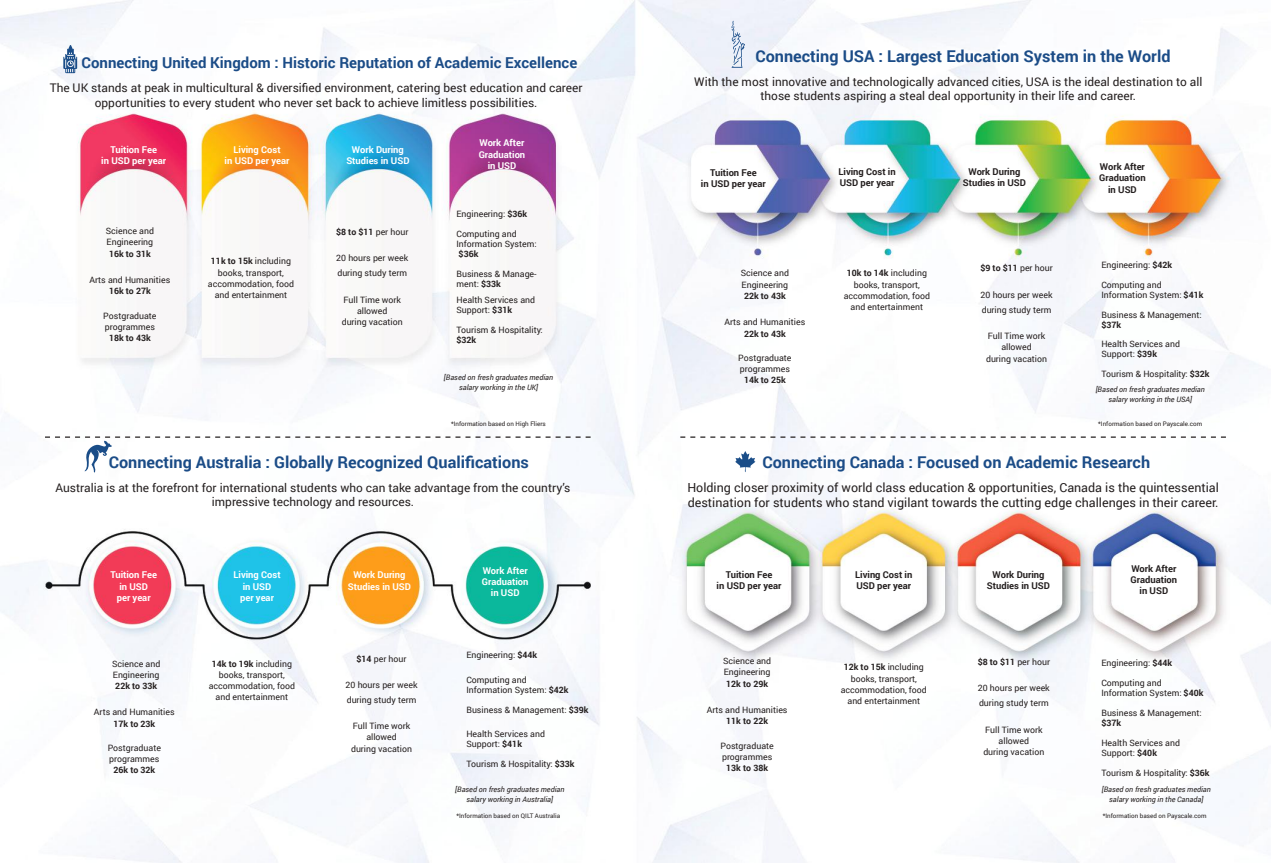
<style>
.page{position:relative;width:1271px;height:863px;background:#fff}
.page>*{position:absolute;margin:0;border:0;box-sizing:border-box;transform-origin:0 0}
.t1{font:700 16.25px "Roboto";color:#1b4c87}
.t2{font:700 15px "Roboto";color:#1b4c87}
.t3{font:12.5px/15px "Roboto";color:#241f1f}
.t4{font:11.88px/14.2px "Roboto";color:#241f1f;text-align:center}
.t5{font:700 9.38px/11.2px "Roboto";color:#241f1f;text-align:center}
.t6{font:700 9.38px/11.2px "Roboto";color:#fff;text-align:center}
.t7{font:8.75px/11.2px "Roboto";color:#241f1f}
.t8{font:700 8.75px "Roboto";color:#241f1f}
.t9{font:italic 7.5px/10px "Roboto";color:#241f1f;text-align:center}
.t10{font:6.25px "Roboto";color:#241f1f}
.s1{font-weight:700}
.s2{font-weight:400}
</style>
<div class="page">
<img style="left:0;top:0;width:1271px;height:862px">
<svg style="left:680px;top:436px;width:546px;height:1px"></svg>
<svg style="left:45px;top:436px;width:545px;height:36px"></svg>
<svg style="left:63px;top:45px;width:14px;height:28px"></svg>
<svg style="left:731px;top:21px;width:14px;height:47px"></svg>
<svg style="left:735px;top:451px;width:20px;height:21px"></svg>
<h2 class="t2" style="left:82px;top:52px;width:497px">Connecting United Kingdom : Historic Reputation of Academic Excellence</h2>
<h3 class="t4" style="left:50px;top:81px;width:534px">The UK stands at peak in multicultural &amp; diversified environment, catering best education and career opportunities to every student who never set back to achieve limitless possibilities.</h3>
<p class="t6" style="left:101px;top:143px;width:66px">Tuition Fee<br>in USD per year</p>
<p class="t6" style="left:225px;top:143px;width:66px">Living Cost<br>in USD per year</p>
<p class="t7" style="left:106px;top:225px;width:50px">Science and<br>Engineering</p>
<p class="t8" style="left:109px;top:247px;width:43px">16k to 31k</p>
<p class="t7" style="left:90px;top:274px;width:82px">Arts and Humanities</p>
<p class="t8" style="left:109px;top:285px;width:43px">16k to 27k</p>
<p class="t7" style="left:103px;top:309px;width:55px">Postgraduate programmes</p>
<p class="t8" style="left:109px;top:331px;width:43px">18k to 43k</p>
<p class="t7" style="left:208px;top:255px;width:88px;text-align:center"><span class="s1">11k to 15k</span> including books, transport, accommodation, food and entertainment</p>
<p class="t6" style="left:346px;top:143px;width:65px">Work During<br>Studies in USD</p>
<p class="t6" style="left:479px;top:137px;width:48px">Work After<br>Graduation in USD</p>
<p class="t8" style="left:336px;top:226px;width:74px">$8 to $11 <span class="s2">per hour</span></p>
<p class="t7" style="left:336px;top:250px;width:73px;line-height:15px">20 hours per week during study term</p>
<p class="t7" style="left:342px;top:293px;width:63px;text-align:center">Full Time work allowed<br>during vacation</p>
<p class="t7" style="left:456px;top:208px;width:72px">Engineering: <span class="s1">$36k</span></p>
<p class="t7" style="left:456px;top:228px;width:82px;line-height:10px">Computing and<br>Information System:</p>
<p class="t8" style="left:458px;top:247px;width:21px">$36k</p>
<p class="t7" style="left:456px;top:268px;width:82px;line-height:10px">Business &amp; Manage&shy;ment: <span class="s1">$33k</span></p>
<p class="t7" style="left:456px;top:294px;width:80px;line-height:10px">Health Services and<br>Support: <span class="s1">$31k</span></p>
<p class="t7" style="left:456px;top:323px;width:88px">Tourism &amp; Hospitality:</p>
<p class="t8" style="left:456px;top:333px;width:21px">$32k</p>
<p class="t9" style="left:444px;top:372px;width:111px">[Based on fresh graduates median salary working in the UK]</p>
<p class="t10" style="left:451px;top:419px;width:96px">*Information based on High Fliers</p>
<h1 class="t1" style="left:109px;top:450px;width:422px">Connecting Australia : Globally Recognized Qualifications</h1>
<h3 class="t4" style="left:55px;top:479px;width:516px">Australia is at the forefront for international students who can take advantage from the country’s impressive technology and resources.</h3>
<p class="t6" style="left:233px;top:569px;width:49px">Living Cost in USD<br>per year</p>
<p class="t6" style="left:482px;top:564px;width:48px">Work After<br>Graduation in USD</p>
<p class="t6" style="left:110px;top:569px;width:48px">Tuition Fee in USD<br>per year</p>
<p class="t6" style="left:348px;top:569px;width:65px">Work During<br>Studies in USD</p>
<p class="t7" style="left:112px;top:657px;width:50px">Science and<br>Engineering</p>
<p class="t8" style="left:115px;top:679px;width:43px">22k to 33k</p>
<p class="t7" style="left:94px;top:706px;width:82px">Arts and Humanities</p>
<p class="t8" style="left:113px;top:717px;width:43px">17k to 23k</p>
<p class="t7" style="left:108px;top:741px;width:55px">Postgraduate programmes</p>
<p class="t8" style="left:113px;top:763px;width:43px">26k to 32k</p>
<p class="t7" style="left:209px;top:657px;width:88px;text-align:center"><span class="s1">14k to 19k</span> including books, transport, accommodation, food and entertainment</p>
<p class="t7" style="left:356px;top:652px;width:51px"><span class="s1">$14</span> per hour</p>
<p class="t7" style="left:346px;top:676px;width:73px;line-height:15px">20 hours per week during study term</p>
<p class="t7" style="left:351px;top:719px;width:63px;text-align:center">Full Time work allowed<br>during vacation</p>
<p class="t7" style="left:466px;top:648px;width:72px">Engineering: <span class="s1">$44k</span></p>
<p class="t7" style="left:466px;top:674px;width:104px;line-height:10px">Computing and<br>Information System: <span class="s1">$42k</span></p>
<p class="t7" style="left:466px;top:703px;width:124px">Business &amp; Management: <span class="s1">$39k</span></p>
<p class="t7" style="left:466px;top:728px;width:80px;line-height:10px">Health Services and<br>Support: <span class="s1">$41k</span></p>
<p class="t7" style="left:466px;top:757px;width:110px">Tourism &amp; Hospitality: <span class="s1">$33k</span></p>
<p class="t9" style="left:455px;top:783px;width:111px">[Based on fresh graduates median salary working in Australia]</p>
<p class="t10" style="left:456px;top:811px;width:105px">*Information based on QILT Australia</p>
<h1 class="t1" style="left:755px;top:45px;width:416px">Connecting USA : Largest Education System in the World</h1>
<h3 class="t4" style="left:694px;top:74px;width:509px">With the most innovative and technologically advanced cities, USA is the ideal destination to all those students aspiring a steal deal opportunity in their life and career.</h3>
<p class="t5" style="left:838px;top:165px;width:59px;text-align:left">Living Cost in<br>USD per year</p>
<p class="t5" style="left:1099px;top:161px;width:48px">Work After<br>Graduation in USD</p>
<p class="t5" style="left:701px;top:166px;width:66px">Tuition Fee<br>in USD per year</p>
<p class="t5" style="left:963px;top:165px;width:65px">Work During<br>Studies in USD</p>
<p class="t7" style="left:741px;top:267px;width:50px">Science and<br>Engineering</p>
<p class="t8" style="left:744px;top:289px;width:43px">22k to 43k</p>
<p class="t7" style="left:724px;top:316px;width:82px">Arts and Humanities</p>
<p class="t8" style="left:744px;top:327px;width:43px">22k to 43k</p>
<p class="t7" style="left:738px;top:351px;width:55px">Postgraduate programmes</p>
<p class="t8" style="left:744px;top:374px;width:43px">14k to 25k</p>
<p class="t7" style="left:844px;top:267px;width:88px;text-align:center"><span class="s1">10k to 14k</span> including books, transport, accommodation, food and entertainment</p>
<p class="t8" style="left:980px;top:262px;width:74px">$9 to $11 <span class="s2">per hour</span></p>
<p class="t7" style="left:980px;top:286px;width:73px;line-height:15px">20 hours per week during study term</p>
<p class="t7" style="left:986px;top:330px;width:63px;text-align:center">Full Time work allowed<br>during vacation</p>
<p class="t7" style="left:1101px;top:259px;width:72px">Engineering: <span class="s1">$42k</span></p>
<p class="t7" style="left:1101px;top:279px;width:103px;line-height:10px">Computing and<br>Information System: <span class="s1">$41k</span></p>
<p class="t7" style="left:1101px;top:309px;width:102px">Business &amp; Management:</p>
<p class="t8" style="left:1101px;top:318px;width:21px">$37k</p>
<p class="t7" style="left:1101px;top:338px;width:80px;line-height:10px">Health Services and<br>Support: <span class="s1">$39k</span></p>
<p class="t7" style="left:1101px;top:368px;width:110px">Tourism &amp; Hospitality: <span class="s1">$32k</span></p>
<p class="t9" style="left:1095px;top:384px;width:111px">[Based on fresh graduates median salary working in the USA]</p>
<p class="t10" style="left:1098px;top:419px;width:105px">*Information based on Payscale.com</p>
<h1 class="t1" style="left:762px;top:450px;width:389px">Connecting Canada : Focused on Academic Research</h1>
<h3 class="t3" style="left:687px;top:479px;width:533px">Holding closer proximity of world class education &amp; opportunities, Canada is the quintessential destination for students who stand vigilant towards the cutting edge challenges in their career.</h3>
<p class="t5" style="left:855px;top:568px;width:59px;text-align:left">Living Cost in<br>USD per year</p>
<p class="t5" style="left:1130px;top:562px;width:48px">Work After<br>Graduation in USD</p>
<p class="t5" style="left:716px;top:568px;width:66px">Tuition Fee<br>in USD per year</p>
<p class="t5" style="left:987px;top:568px;width:65px">Work During<br>Studies in USD</p>
<p class="t7" style="left:723px;top:655px;width:50px">Science and<br>Engineering</p>
<p class="t8" style="left:726px;top:677px;width:43px">12k to 29k</p>
<p class="t7" style="left:707px;top:703px;width:82px">Arts and Humanities</p>
<p class="t8" style="left:726px;top:714px;width:43px">11k to 22k</p>
<p class="t7" style="left:720px;top:739px;width:55px">Postgraduate programmes</p>
<p class="t8" style="left:726px;top:761px;width:43px">13k to 38k</p>
<p class="t7" style="left:840px;top:661px;width:88px;text-align:center"><span class="s1">12k to 15k</span> including books, transport, accommodation, food and entertainment</p>
<p class="t8" style="left:977px;top:655px;width:74px">$8 to $11 <span class="s2">per hour</span></p>
<p class="t7" style="left:978px;top:680px;width:73px;line-height:15px">20 hours per week during study term</p>
<p class="t7" style="left:983px;top:723px;width:63px;text-align:center">Full Time work allowed<br>during vacation</p>
<p class="t7" style="left:1101px;top:657px;width:72px">Engineering: <span class="s1">$44k</span></p>
<p class="t7" style="left:1101px;top:677px;width:103px;line-height:10px">Computing and<br>Information System: <span class="s1">$40k</span></p>
<p class="t7" style="left:1101px;top:707px;width:102px">Business &amp; Management:</p>
<p class="t8" style="left:1101px;top:716px;width:21px">$37k</p>
<p class="t7" style="left:1101px;top:736px;width:80px;line-height:10px">Health Services and<br>Support: <span class="s1">$40k</span></p>
<p class="t7" style="left:1101px;top:766px;width:110px">Tourism &amp; Hospitality: <span class="s1">$36k</span></p>
<p class="t9" style="left:1101px;top:783px;width:111px">[Based on fresh graduates median salary working in the Canada]</p>
<p class="t10" style="left:1102px;top:811px;width:105px">*Information based on Payscale.com</p>
</div>
